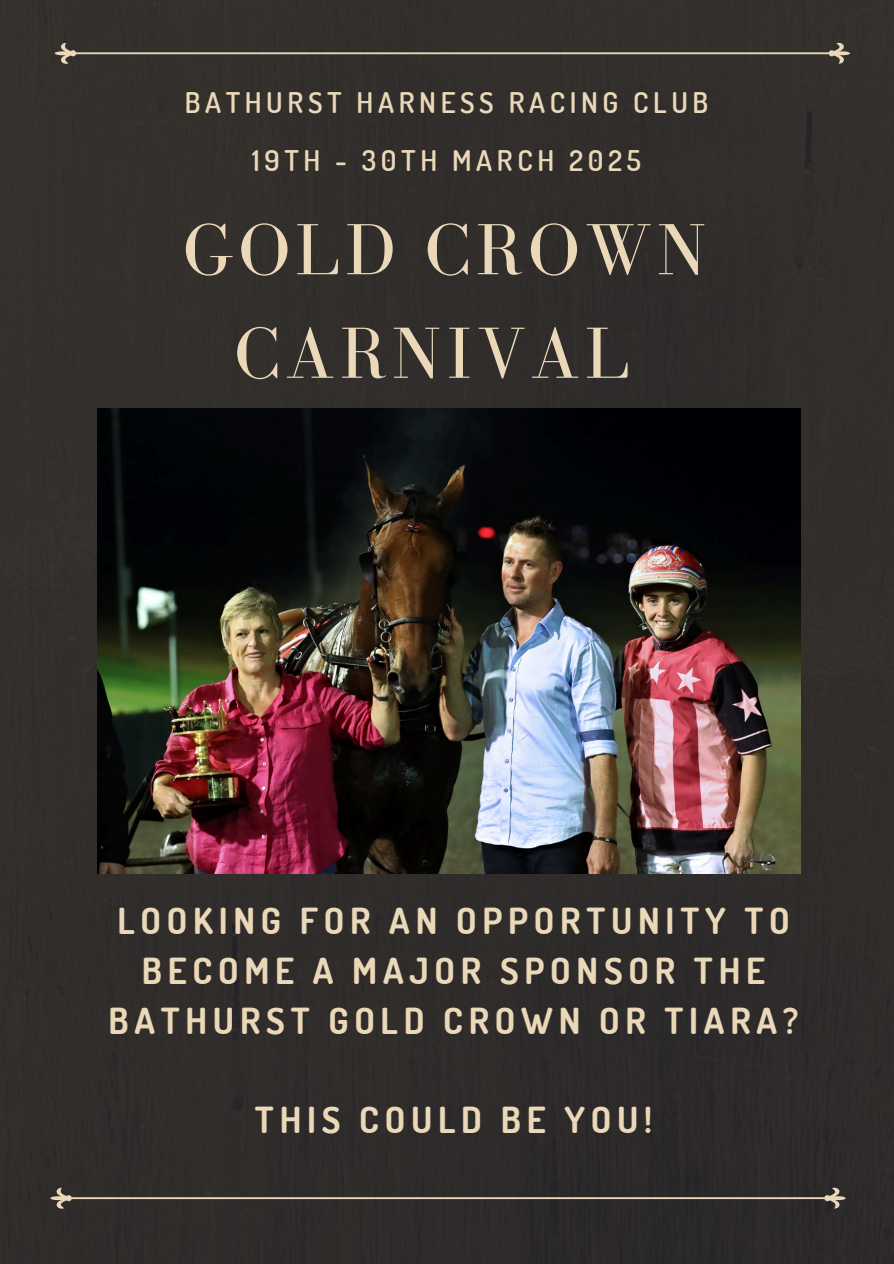
<style>
.page{position:relative;width:894px;height:1264px;background:#fff}
.page>*{position:absolute;margin:0;border:0;box-sizing:border-box;transform-origin:0 0}
.t1{font:74.55px/103.5px "Bodoni FLF";letter-spacing:.07em;color:#ead8b8;text-align:center}
.t2{font:700 35.85px/49.5px "Dosis";letter-spacing:.16em;color:#ead8b8;text-align:center}
.t3{font:600 28.5px "Dosis";letter-spacing:.16em;color:#ead8b8}
</style>
<div class="page">
<div style="left:0;top:0;width:893px;height:1263px;background:#302d2b"></div>
<svg style="left:54px;top:43px;width:796px;height:21px;background:#45403a"></svg>
<svg style="left:50px;top:1187px;width:795px;height:21px;background:#403b38"></svg>
<img style="left:98px;top:408px;width:702px;height:465px">
<p class="t3" style="left:185px;top:84px;width:525px">BATHURST HARNESS RACING CLUB</p>
<h1 class="t3" style="left:252px;top:141px;width:390px">19TH - 30TH MARCH 2025</h1>
<p class="t1" style="left:183px;top:197px;width:524px">GOLD CROWN<br>CARNIVAL</p>
<p class="t2" style="left:108px;top:895px;width:691px">LOOKING FOR AN OPPORTUNITY TO<br>BECOME A MAJOR SPONSOR THE<br>BATHURST GOLD CROWN OR TIARA?</p>
<h2 class="t2" style="left:255px;top:1093px;width:398px">THIS COULD BE YOU!</h2>
</div>
